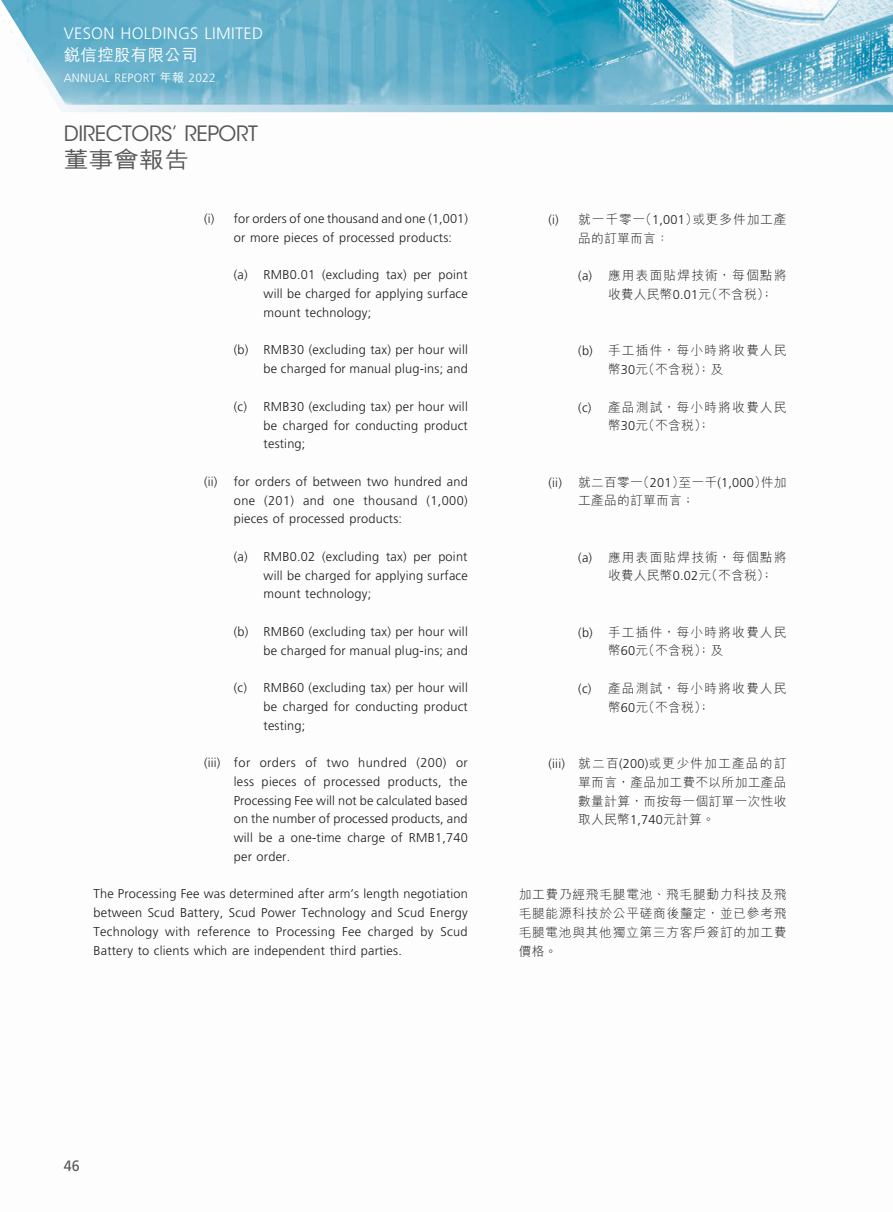
<style>
.page{position:relative;width:893px;height:1212px;background:#fff}
.page>*{position:absolute;margin:0;border:0;box-sizing:border-box;transform-origin:0 0}
.t1{font:500 22.5px "M Hei HK";letter-spacing:.015em;color:#575756;scale:1.1 1}
.t2{font:21px "ITC Avant Garde Std";letter-spacing:-.02em;color:#575756}
.t3{font:300 16.5px "Frutiger LT Std";letter-spacing:.015em;color:#fff}
.t4{font:500 16.5px "M Hei HK";letter-spacing:.015em;color:#fff}
.t5{font:15px "Frutiger LT Std";color:#575756;scale:.95 1}
.t6{font:300 12.75px/18.8px "Frutiger LT Std";letter-spacing:.015em;color:#1c1c1b;text-align:justify}
.t7{font:300 12.75px/18.8px "M Hei HK";letter-spacing:.09em;color:#1c1c1b}
.t8{font:300 12.75px/18.8px "M Hei HK";letter-spacing:.055em;color:#1c1c1b;text-align:justify}
.t9{font:300 12.75px/18.8px "M Hei HK";letter-spacing:.02em;color:#1c1c1b}
.t10{font:300 12px "Frutiger LT Std";letter-spacing:.015em;color:#fff}
.s1{font-family:"M Hei HK";font-weight:500}
.s2{font-family:"Frutiger LT Std"}
</style>
<div class="page">
<svg style="left:0;top:0;width:893px;height:113px;background:#76bad1"></svg>
<p class="t3" style="left:64px;top:24px;width:201px">VESON HOLDINGS LIMITED</p>
<p class="t10" style="left:64px;top:71px;width:154px">ANNUAL REPORT <span class="s1">年報</span> 2022</p>
<p class="t4" style="left:64px;top:43px;width:135px">銳信控股有限公司</p>
<h2 class="t2" style="left:64px;top:121px;width:195px">DIRECTORS’ REPORT</h2>
<h1 class="t1" style="left:64px;top:144px;width:116px">董事會報告</h1>
<p class="t6" style="left:234px;top:210px;width:236px;text-indent:-30px">(i) for orders of one thousand and one (1,001) or more pieces of processed products:</p>
<p class="t6" style="left:264px;top:266px;width:206px;text-indent:-30px">(a) RMB0.01 (excluding tax) per point will be charged for applying surface mount technology;</p>
<p class="t6" style="left:234px;top:341px;width:236px;text-align:right">(b) RMB30 (excluding tax) per hour will be charged for manual plug-ins; and</p>
<p class="t6" style="left:264px;top:397px;width:206px;text-indent:-30px">(c) RMB30 (excluding tax) per hour will be charged for conducting product testing;</p>
<p class="t6" style="left:234px;top:472px;width:235px;text-indent:-30px">(ii) for orders of between two hundred and one (201) and one thousand (1,000) pieces of processed products:</p>
<p class="t6" style="left:264px;top:547px;width:206px;text-indent:-30px">(a) RMB0.02 (excluding tax) per point will be charged for applying surface mount technology;</p>
<p class="t6" style="left:234px;top:622px;width:236px;text-align:right">(b) RMB60 (excluding tax) per hour will be charged for manual plug-ins; and</p>
<p class="t6" style="left:264px;top:678px;width:206px;text-indent:-30px">(c) RMB60 (excluding tax) per hour will be charged for conducting product testing;</p>
<p class="t6" style="left:234px;top:753px;width:236px;text-indent:-30px">(iii) for orders of two hundred (200) or less pieces of processed products, the Processing Fee will not be calculated based on the number of processed products, and will be a one-time charge of RMB1,740 per order.</p>
<p class="t6" style="left:93px;top:885px;width:376px">The Processing Fee was determined after arm’s length negotiation between Scud Battery, Scud Power Technology and Scud Energy Technology with reference to Processing Fee charged by Scud Battery to clients which are independent third parties.</p>
<p class="t8" style="left:578px;top:210px;width:210px;text-indent:-30px"><span class="s2">(i)</span> 就一千零一（<span class="s2">1,001</span>）或更多件加工產品的訂單而言：</p>
<p class="t7" style="left:608px;top:266px;width:180px;text-indent:-30px"><span class="s2">(a)</span> 應用表面貼焊技術，每個點將收費人民幣<span class="s2">0.01</span>元（不含稅）；</p>
<p class="t7" style="left:608px;top:341px;width:180px;text-indent:-30px"><span class="s2">(b)</span> 手工插件，每小時將收費人民幣<span class="s2">30</span>元（不含稅）；及</p>
<p class="t7" style="left:608px;top:397px;width:180px;text-indent:-30px"><span class="s2">(c)</span> 產品測試，每小時將收費人民幣<span class="s2">30</span>元（不含稅）；</p>
<p class="t6" style="left:548px;top:473px;width:15px">(ii)</p>
<p class="t9" style="left:578px;top:472px;width:210px">就二百零一（<span class="s2">201</span>）至一千<span class="s2">(1,000</span>）件加工產品的訂單而言；</p>
<p class="t7" style="left:608px;top:547px;width:180px;text-indent:-30px"><span class="s2">(a)</span> 應用表面貼焊技術，每個點將收費人民幣<span class="s2">0.02</span>元（不含稅）；</p>
<p class="t7" style="left:608px;top:622px;width:180px;text-indent:-30px"><span class="s2">(b)</span> 手工插件，每小時將收費人民幣<span class="s2">60</span>元（不含稅）；及</p>
<p class="t7" style="left:608px;top:678px;width:180px;text-indent:-30px"><span class="s2">(c)</span> 產品測試，每小時將收費人民幣<span class="s2">60</span>元（不含稅）；</p>
<p class="t8" style="left:578px;top:753px;width:210px;text-indent:-30px"><span class="s2">(iii)</span> 就二百<span class="s2">(200)</span>或更少件加工產品的訂單而言，產品加工費不以所加工產品數量計算，而按每一個訂單一次性收取人民幣<span class="s2">1,740</span>元計算。</p>
<p class="t8" style="left:519px;top:885px;width:269px">加工費乃經飛毛腿電池、飛毛腿動力科技及飛毛腿能源科技於公平磋商後釐定，並已參考飛毛腿電池與其他獨立第三方客戶簽訂的加工費價格。</p>
<p class="t5" style="left:64px;top:1157px;width:18px">46</p>
</div>
